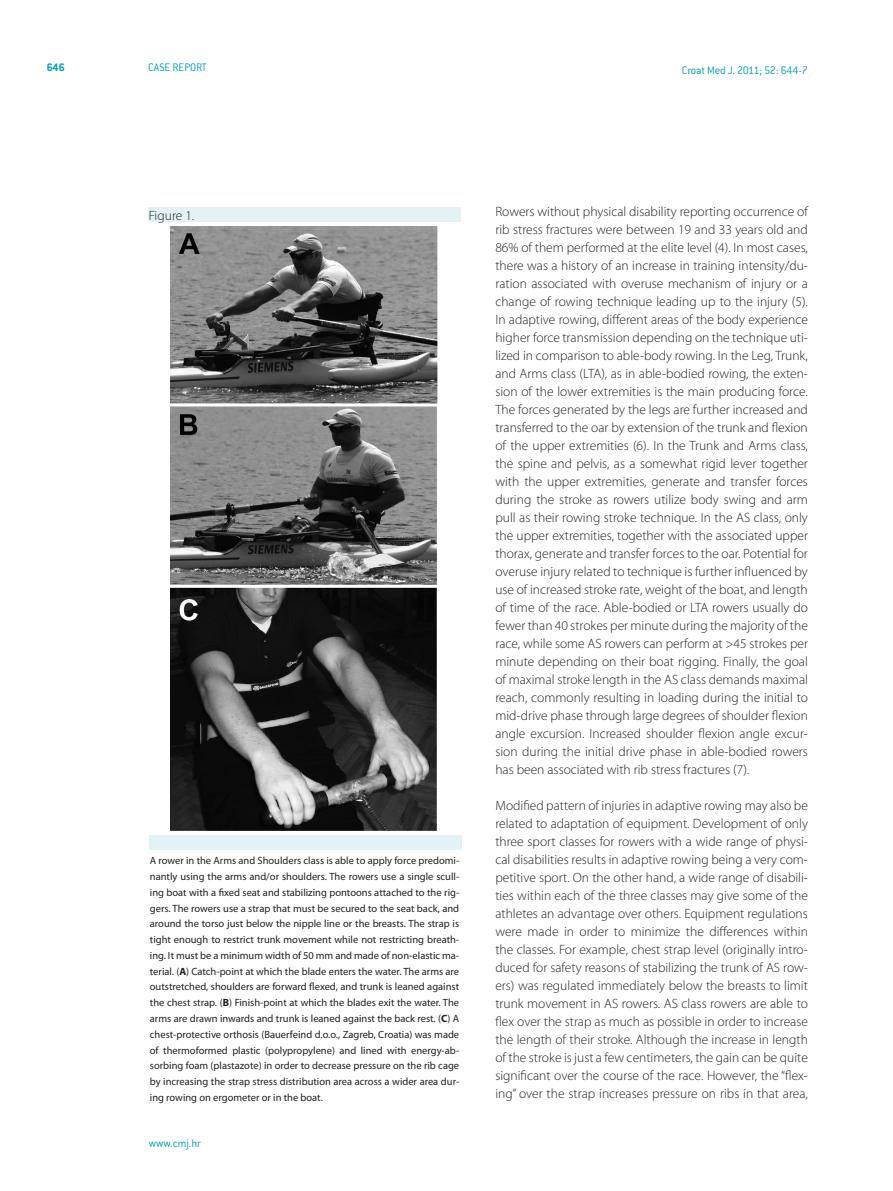
<style>
.page{position:relative;width:893px;height:1191px;background:#fff}
.page>*{position:absolute;margin:0;border:0;box-sizing:border-box;transform-origin:0 0}
.t1{font:300 13.5px/18px "Myriad Pro";color:#231f20;text-align:justify}
.t2{font:300 12px "ITC Conduit LTCE";letter-spacing:-.01em;color:#009fb4}
.t3{font:700 12px "ITC Conduit LTCE";color:#009fb4}
.t4{font:10.5px/15.8px "Myriad Pro";color:#231f20;text-align:justify}
.s1{font-weight:700}
</style>
<div class="page">
<img style="left:171px;top:227px;width:267px;height:603px">
<div style="left:149px;top:207px;width:312px;height:15px;background:#e2f2f5"></div>
<div style="left:149px;top:834px;width:312px;height:15px;background:#e2f2f5"></div>
<p class="t3" style="left:47px;top:60px;width:20px">646</p>
<p class="t2" style="left:148px;top:61px;width:60px">CASE REPORT</p>
<p class="t2" style="left:682px;top:63px;width:128px">Croat Med J. 2011; 52: 644-7</p>
<p class="t1" style="left:149px;top:206px;width:47px">Figure 1.</p>
<p class="t4" style="left:150px;top:853px;width:311px">A rower in the Arms and Shoulders class is able to apply force predomi&shy;nantly using the arms and/or shoulders. The rowers use a single scull&shy;ing boat with a fixed seat and stabilizing pontoons attached to the rig&shy;gers. The rowers use a strap that must be secured to the seat back, and around the torso just below the nipple line or the breasts. The strap is tight enough to restrict trunk movement while not restricting breath&shy;ing. It must be a minimum width of 50 mm and made of non-elastic ma&shy;terial. (<span class="s1">A</span>) Catch-point at which the blade enters the water. The arms are outstretched, shoulders are forward flexed, and trunk is leaned against the chest strap. (<span class="s1">B</span>) Finish-point at which the blades exit the water. The arms are drawn inwards and trunk is leaned against the back rest. (<span class="s1">C</span>) A chest-protective orthosis (Bauerfeind d.o.o., Zagreb, Croatia) was made of thermoformed plastic (polypropylene) and lined with energy-ab&shy;sorbing foam (plastazote) in order to decrease pressure on the rib cage by increasing the strap stress distribution area across a wider area dur&shy;ing rowing on ergometer or in the boat.</p>
<p class="t2" style="left:149px;top:1136px;width:54px">www.cmj.hr</p>
<p class="t1" style="left:495px;top:202px;width:314px">Rowers without physical disability reporting occurrence of rib stress fractures were between 19 and 33 years old and 86% of them performed at the elite level (4). In most cases, there was a history of an increase in training intensity/du&shy;ration associated with overuse mechanism of injury or a change of rowing technique leading up to the injury (5).<br>In adaptive rowing, different areas of the body experience higher force transmission depending on the technique uti&shy;lized in comparison to able-body rowing. In the Leg, Trunk, and Arms class (LTA), as in able-bodied rowing, the exten&shy;sion of the lower extremities is the main producing force.<br>The forces generated by the legs are further increased and transferred to the oar by extension of the trunk and flexion of the upper extremities (6). In the Trunk and Arms class, the spine and pelvis, as a somewhat rigid lever together with the upper extremities, generate and transfer forces during the stroke as rowers utilize body swing and arm pull as their rowing stroke technique. In the AS class, only the upper extremities, together with the associated upper thorax, generate and transfer forces to the oar. Potential for overuse injury related to technique is further influenced by use of increased stroke rate, weight of the boat, and length of time of the race. Able-bodied or LTA rowers usually do fewer than 40 strokes per minute during the majority of the race, while some AS rowers can perform at &gt;45 strokes per minute depending on their boat rigging. Finally, the goal of maximal stroke length in the AS class demands maximal reach, commonly resulting in loading during the initial to mid-drive phase through large degrees of shoulder flexion angle excursion. Increased shoulder flexion angle excur&shy;sion during the initial drive phase in able-bodied rowers has been associated with rib stress fractures (7).</p>
<p class="t1" style="left:495px;top:796px;width:314px">Modified pattern of injuries in adaptive rowing may also be related to adaptation of equipment. Development of only three sport classes for rowers with a wide range of physi&shy;cal disabilities results in adaptive rowing being a very com&shy;petitive sport. On the other hand, a wide range of disabili&shy;ties within each of the three classes may give some of the athletes an advantage over others. Equipment regulations were made in order to minimize the differences within the classes. For example, chest strap level (originally intro&shy;duced for safety reasons of stabilizing the trunk of AS row&shy;ers) was regulated immediately below the breasts to limit trunk movement in AS rowers. AS class rowers are able to flex over the strap as much as possible in order to increase the length of their stroke. Although the increase in length of the stroke is just a few centimeters, the gain can be quite significant over the course of the race. However, the “flex&shy;ing” over the strap increases pressure on ribs in that area,</p>
</div>
